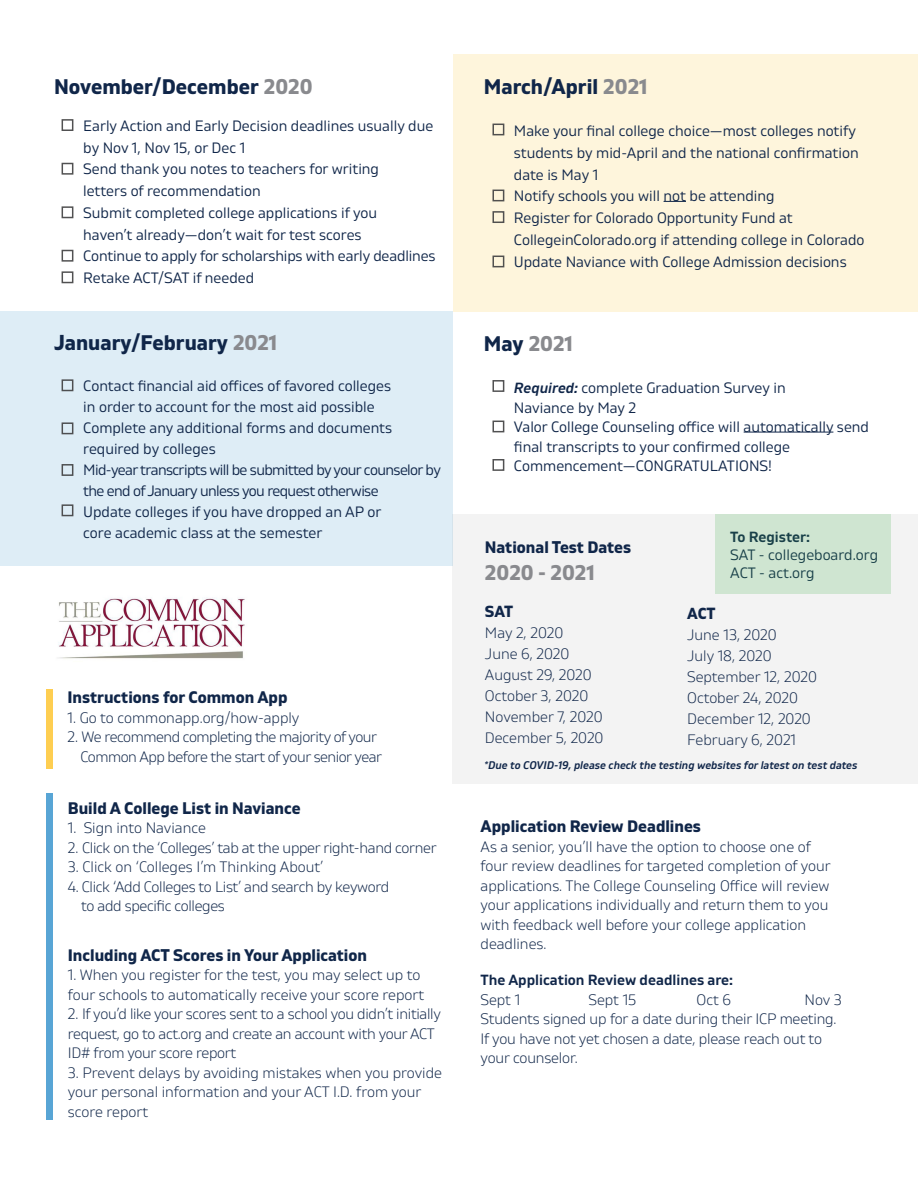
<style>
.page{position:relative;width:918px;height:1188px;background:#fff}
.page>*{position:absolute;margin:0;border:0;box-sizing:border-box;transform-origin:0 0}
.Subheader_Bold{font:700 21px "Gilam";color:#102649}
.Subheader_Bold-2{font:700 21px "Gilam";color:#898a8e}
.Subheader_Bold-3{font:700 16.5px "Gilam";color:#102649}
.Valor_Paragraph{font:700 16.5px "Gilam";color:#102649}
.Subheader_Bold-4{font:700 15.75px "Gilam";letter-spacing:-.015em;color:#102649}
.Valor_Paragraph-2{font:300 15px/19.5px "Gilam";letter-spacing:-.005em;color:#102649}
.Valor_Paragraph-3{font:15px/21.8px "Gilam";color:#102649}
.Valor_Paragraph-4{font:15px/21px "Gilam";letter-spacing:-.04em;color:#102649}
.Valor_Paragraph-5{font:300 15px/19.5px "Gilam";letter-spacing:-.03em;color:#102649}
.Valor_Paragraph-6{font:600 15px "Gilam";color:#102649}
.Valor_Paragraph-7{font:italic 600 11.25px "Gilam";color:#102649}
.s1{color:#898a8e}
.s2{color:#102649}
.s3{font-weight:600;font-style:italic}
.s4{font-weight:600}
</style>
<div class="page">
<div style="left:453px;top:54px;width:465px;height:257px;background:#fef5dc"></div>
<div style="left:0;top:311px;width:453px;height:255px;background:#deedf6"></div>
<svg style="left:664px;top:201px;width:22px;height:1px"></svg>
<hr style="left:744px;top:432px;width:89px;height:1px;background:#102649">
<div style="left:46px;top:793px;width:7px;height:326px;background:#58a5d5"></div>
<div style="left:46px;top:689px;width:7px;height:80px;background:#fece51"></div>
<img style="left:58px;top:598px;width:187px;height:61px">
<div style="left:62px;top:119px;width:11px;height:12px;border:2px solid #3e3e3f"></div>
<div style="left:62px;top:163px;width:11px;height:12px;border:2px solid #3e3e3f"></div>
<div style="left:62px;top:206px;width:11px;height:12px;border:2px solid #3e3e3f"></div>
<div style="left:62px;top:250px;width:11px;height:12px;border:2px solid #3e3e3f"></div>
<div style="left:62px;top:271px;width:11px;height:12px;border:2px solid #3e3e3f"></div>
<div style="left:62px;top:379px;width:11px;height:12px;border:2px solid #3e3e3f"></div>
<div style="left:62px;top:422px;width:11px;height:12px;border:2px solid #3e3e3f"></div>
<div style="left:62px;top:464px;width:11px;height:12px;border:2px solid #3e3e3f"></div>
<div style="left:62px;top:504px;width:11px;height:12px;border:2px solid #3e3e3f"></div>
<div style="left:492px;top:124px;width:12px;height:11px;border:2px solid #3e3e3f"></div>
<div style="left:492px;top:190px;width:12px;height:11px;border:2px solid #3e3e3f"></div>
<div style="left:492px;top:211px;width:12px;height:12px;border:2px solid #3e3e3f"></div>
<div style="left:492px;top:256px;width:12px;height:11px;border:2px solid #3e3e3f"></div>
<div style="left:492px;top:380px;width:12px;height:12px;border:2px solid #3e3e3f"></div>
<div style="left:492px;top:421px;width:12px;height:11px;border:2px solid #3e3e3f"></div>
<div style="left:492px;top:459px;width:12px;height:12px;border:2px solid #3e3e3f"></div>
<div style="left:452px;top:514px;width:466px;height:270px;background:#f3f3f3"></div>
<div style="left:715px;top:514px;width:176px;height:79px;background:#cfe5d1"></div>
<p class="Subheader_Bold" style="left:54px;top:71px;width:260px">November/December <span class="s1">2020</span></p>
<p class="Valor_Paragraph-3" style="left:83px;top:114px;width:352px">Early Action and Early Decision deadlines usually due by Nov 1, Nov 15, or Dec 1</p>
<p class="Valor_Paragraph-3" style="left:83px;top:157px;width:297px">Send thank you notes to teachers for writing letters of recommendation</p>
<p class="Valor_Paragraph-3" style="left:83px;top:201px;width:295px">Submit completed college applications if you haven’t already—don’t wait for test scores</p>
<p class="Valor_Paragraph-3" style="left:83px;top:244px;width:354px">Continue to apply for scholarships with early deadlines</p>
<p class="Valor_Paragraph-3" style="left:83px;top:266px;width:172px">Retake ACT/SAT if needed</p>
<p class="Subheader_Bold" style="left:54px;top:327px;width:225px">January/February <span class="s1">2021</span></p>
<p class="Valor_Paragraph-3" style="left:83px;top:375px;width:309px;line-height:21px">Contact financial aid offices of favored colleges in order to account for the most aid possible</p>
<p class="Valor_Paragraph-3" style="left:83px;top:417px;width:310px;line-height:21px">Complete any additional forms and documents required by colleges</p>
<p class="Valor_Paragraph-4" style="left:83px;top:459px;width:359px">Mid-year transcripts will be submitted by your counselor by the end of January unless you request otherwise</p>
<p class="Valor_Paragraph-3" style="left:83px;top:501px;width:300px;line-height:21px">Update colleges if you have dropped an AP or core academic class at the semester</p>
<p class="Subheader_Bold-3" style="left:68px;top:685px;width:222px">Instructions for Common App</p>
<p class="Valor_Paragraph-2" style="left:68px;top:707px;width:233px">1. Go to commonapp.org/how-apply</p>
<p class="Valor_Paragraph-5" style="left:80px;top:726px;width:303px;text-indent:-13px">2. We recommend completing the majority of your<br>Common App before the start of your senior year</p>
<p class="Subheader_Bold-3" style="left:68px;top:796px;width:234px">Build A College List in Naviance</p>
<p class="Valor_Paragraph-2" style="left:68px;top:817px;width:139px">1. Sign into Naviance</p>
<p class="Valor_Paragraph-2" style="left:68px;top:837px;width:370px">2. Click on the ‘Colleges’ tab at the upper right-hand corner</p>
<p class="Valor_Paragraph-2" style="left:68px;top:856px;width:257px">3. Click on ‘Colleges I’m Thinking About’</p>
<p class="Valor_Paragraph-2" style="left:81px;top:876px;width:310px;text-indent:-13px">4. Click ‘Add Colleges to List’ and search by keyword to add specific colleges</p>
<p class="Subheader_Bold-3" style="left:68px;top:943px;width:301px">Including ACT Scores in Your Application</p>
<p class="Valor_Paragraph-2" style="left:68px;top:964px;width:358px">1. When you register for the test, you may select up to four schools to automatically receive your score report</p>
<p class="Valor_Paragraph-2" style="left:68px;top:1003px;width:375px">2. If you’d like your scores sent to a school you didn’t initially request, go to act.org and create an account with your ACT<br>ID# from your score report</p>
<p class="Valor_Paragraph-2" style="left:68px;top:1062px;width:376px">3. Prevent delays by avoiding mistakes when you provide your personal information and your ACT I.D. from your score report</p>
<p class="Subheader_Bold" style="left:484px;top:72px;width:165px">March/April <span class="s1">2021</span></p>
<p class="Valor_Paragraph-3" style="left:514px;top:119px;width:346px">Make your final college choice—most colleges notify students by mid-April and the national confirmation date is May 1</p>
<p class="Valor_Paragraph-3" style="left:514px;top:185px;width:262px">Notify schools you will not be attending</p>
<p class="Valor_Paragraph-3" style="left:514px;top:206px;width:352px">Register for Colorado Opportunity Fund at<br>CollegeinColorado.org if attending college in Colorado</p>
<p class="Valor_Paragraph-3" style="left:514px;top:250px;width:334px">Update Naviance with College Admission decisions</p>
<p class="Subheader_Bold-2" style="left:484px;top:328px;width:90px"><span class="s2">May</span> 2021</p>
<p class="Valor_Paragraph-3" style="left:514px;top:377px;width:273px;line-height:19.5px"><span class="s3">Required:</span> complete Graduation Survey in<br>Naviance by May 2</p>
<p class="Valor_Paragraph-3" style="left:514px;top:416px;width:357px;line-height:19.5px">Valor College Counseling office will automatically send final transcripts to your confirmed college</p>
<p class="Valor_Paragraph-3" style="left:514px;top:454px;width:260px">Commencement—CONGRATULATIONS!</p>
<p class="Subheader_Bold-3" style="left:485px;top:535px;width:148px">National Test Dates</p>
<p class="Subheader_Bold-2" style="left:485px;top:557px;width:111px">2020 - 2021</p>
<p class="Subheader_Bold-4" style="left:485px;top:600px;width:30px">SAT</p>
<p class="Valor_Paragraph-2" style="left:485px;top:623px;width:80px">May 2, 2020</p>
<p class="Valor_Paragraph-2" style="left:485px;top:644px;width:86px">June 6, 2020</p>
<p class="Valor_Paragraph-2" style="left:485px;top:665px;width:108px">August 29, 2020</p>
<p class="Valor_Paragraph-2" style="left:485px;top:686px;width:105px">October 3, 2020</p>
<p class="Valor_Paragraph-2" style="left:485px;top:707px;width:119px">November 7, 2020</p>
<p class="Valor_Paragraph-2" style="left:485px;top:728px;width:120px">December 5, 2020</p>
<p class="Valor_Paragraph-3" style="left:730px;top:527px;width:149px;line-height:18px"><span class="s4">To Register:<br></span>SAT - collegeboard.org</p>
<p class="Valor_Paragraph-3" style="left:730px;top:561px;width:86px">ACT - act.org</p>
<p class="Subheader_Bold-4" style="left:687px;top:602px;width:30px">ACT</p>
<p class="Valor_Paragraph-2" style="left:687px;top:625px;width:91px">June 13, 2020</p>
<p class="Valor_Paragraph-2" style="left:687px;top:646px;width:86px">July 18, 2020</p>
<p class="Valor_Paragraph-2" style="left:687px;top:667px;width:131px">September 12, 2020</p>
<p class="Valor_Paragraph-2" style="left:687px;top:688px;width:112px">October 24, 2020</p>
<p class="Valor_Paragraph-2" style="left:687px;top:709px;width:125px">December 12, 2020</p>
<p class="Valor_Paragraph-2" style="left:687px;top:730px;width:110px">February 6, 2021</p>
<p class="Valor_Paragraph-7" style="left:484px;top:757px;width:375px">*Due to COVID-19, please check the testing websites for latest on test dates</p>
<p class="Valor_Paragraph" style="left:481px;top:814px;width:222px">Application Review Deadlines</p>
<p class="Valor_Paragraph-2" style="left:481px;top:836px;width:352px">As a senior, you’ll have the option to choose one of four review deadlines for targeted completion of your applications. The College Counseling Office will review your applications individually and return them to you with feedback well before your college application deadlines.</p>
<p class="Valor_Paragraph-6" style="left:481px;top:969px;width:254px">The Application Review deadlines are:</p>
<p class="Valor_Paragraph-2" style="left:481px;top:989px;width:41px">Sept 1</p>
<p class="Valor_Paragraph-2" style="left:589px;top:989px;width:49px">Sept 15</p>
<p class="Valor_Paragraph-2" style="left:697px;top:989px;width:36px">Oct 6</p>
<p class="Valor_Paragraph-2" style="left:805px;top:989px;width:39px">Nov 3</p>
<p class="Valor_Paragraph-2" style="left:481px;top:1009px;width:358px">Students signed up for a date during their ICP meeting.<br>If you have not yet chosen a date, please reach out to your counselor.</p>
</div>
